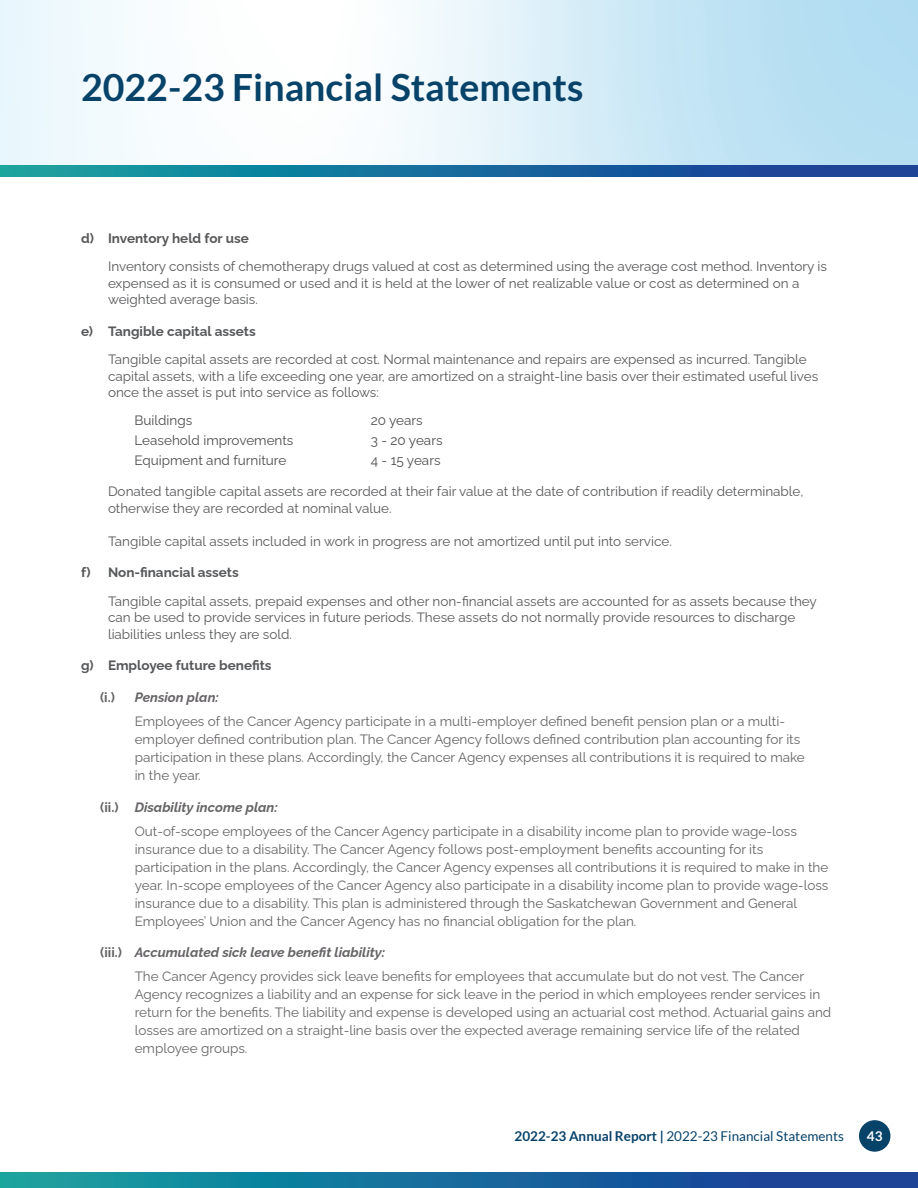
<style>
.page{position:relative;width:918px;height:1188px;background:#fff}
.page>*{position:absolute;margin:0;border:0;box-sizing:border-box;transform-origin:0 0}
.t1{font:700 37.5px "Lato";color:#074269}
.t2{font:13.5px/18px "Raleway";color:#676467}
.t3{font:13.5px/16.5px "Raleway";color:#57585a}
.t4{font:700 13.5px "Raleway";color:#57585a}
.t5{font:13.5px "Raleway";color:#4d4c4f}
.t6{font:italic 700 13.5px "Raleway";color:#676467}
.t7{font:13.5px "Lato";color:#074269}
.t8{font:700 13.5px "Raleway";color:#676467}
.t9{font:700 13.5px "Lato";color:#fff}
.s1{font-weight:700}
</style>
<div class="page">
<div style="left:859px;top:1120px;width:31px;height:32px;background:#074269;border-radius:50%"></div>
<div style="left:0;top:1172px;width:918px;height:16px;background:linear-gradient(to right,#13a1a0,#1a3798)"></div>
<svg style="left:0;top:165px;width:918px;height:12px;background:#166c9b"></svg>
<h1 class="t1" style="left:81px;top:66px;width:504px">2022-23 Financial Statements</h1>
<p class="t4" style="left:81px;top:227px;width:169px">d) Inventory held for use</p>
<p class="t3" style="left:108px;top:257px;width:721px">Inventory consists of chemotherapy drugs valued at cost as determined using the average cost method. Inventory is expensed as it is consumed or used and it is held at the lower of net realizable value or cost as determined on a weighted average basis.</p>
<p class="t4" style="left:81px;top:320px;width:176px">e) Tangible capital assets</p>
<p class="t3" style="left:108px;top:350px;width:712px">Tangible capital assets are recorded at cost. Normal maintenance and repairs are expensed as incurred. Tangible capital assets, with a life exceeding one year, are amortized on a straight-line basis over their estimated useful lives once the asset is put into service as follows:</p>
<p class="t5" style="left:135px;top:409px;width:59px">Buildings</p>
<p class="t5" style="left:371px;top:409px;width:53px">20 years</p>
<p class="t5" style="left:135px;top:429px;width:160px">Leasehold improvements</p>
<p class="t5" style="left:371px;top:429px;width:73px">3 - 20 years</p>
<p class="t5" style="left:135px;top:450px;width:153px">Equipment and furniture</p>
<p class="t5" style="left:371px;top:450px;width:71px">4 - 15 years</p>
<p class="t3" style="left:108px;top:482px;width:697px">Donated tangible capital assets are recorded at their fair value at the date of contribution if readily determinable, otherwise they are recorded at nominal value.</p>
<p class="t3" style="left:108px;top:531px;width:565px">Tangible capital assets included in work in progress are not amortized until put into service.</p>
<p class="t4" style="left:81px;top:562px;width:159px">f) Non-financial assets</p>
<p class="t3" style="left:108px;top:591px;width:710px">Tangible capital assets, prepaid expenses and other non-financial assets are accounted for as assets because they can be used to provide services in future periods. These assets do not normally provide resources to discharge liabilities unless they are sold.</p>
<p class="t4" style="left:81px;top:655px;width:192px">g) Employee future benefits</p>
<p class="t8" style="left:100px;top:687px;width:16px">(i.)</p>
<p class="t6" style="left:108px;top:687px;width:5px">i</p>
<p class="t6" style="left:135px;top:687px;width:86px">Pension plan:</p>
<p class="t2" style="left:135px;top:711px;width:672px">Employees of the Cancer Agency participate in a multi-employer defined benefit pension plan or a multi&shy;employer defined contribution plan. The Cancer Agency follows defined contribution plan accounting for its participation in these plans. Accordingly, the Cancer Agency expenses all contributions it is required to make in the year.</p>
<p class="t6" style="left:111px;top:796px;width:5px">i</p>
<p class="t6" style="left:135px;top:796px;width:145px">Disability income plan:</p>
<p class="t2" style="left:135px;top:820px;width:695px">Out-of-scope employees of the Cancer Agency participate in a disability income plan to provide wage-loss insurance due to a disability. The Cancer Agency follows post-employment benefits accounting for its participation in the plans. Accordingly, the Cancer Agency expenses all contributions it is required to make in the year. In-scope employees of the Cancer Agency also participate in a disability income plan to provide wage-loss insurance due to a disability. This plan is administered through the Saskatchewan Government and General Employees’ Union and the Cancer Agency has no financial obligation for the plan.</p>
<p class="t6" style="left:115px;top:942px;width:272px">i Accumulated sick leave benefit liability:</p>
<p class="t2" style="left:135px;top:966px;width:698px">The Cancer Agency provides sick leave benefits for employees that accumulate but do not vest. The Cancer Agency recognizes a liability and an expense for sick leave in the period in which employees render services in return for the benefits. The liability and expense is developed using an actuarial cost method. Actuarial gains and losses are amortized on a straight-line basis over the expected average remaining service life of the related employee groups.</p>
<p class="t8" style="left:100px;top:796px;width:20px">(ii.)</p>
<p class="t8" style="left:100px;top:942px;width:23px">(iii.)</p>
<p class="t7" style="left:515px;top:1129px;width:331px"><span class="s1">2022-23 Annual Report |</span> 2022-23 Financial Statements</p>
<p class="t9" style="left:867px;top:1129px;width:17px">43</p>
</div>
